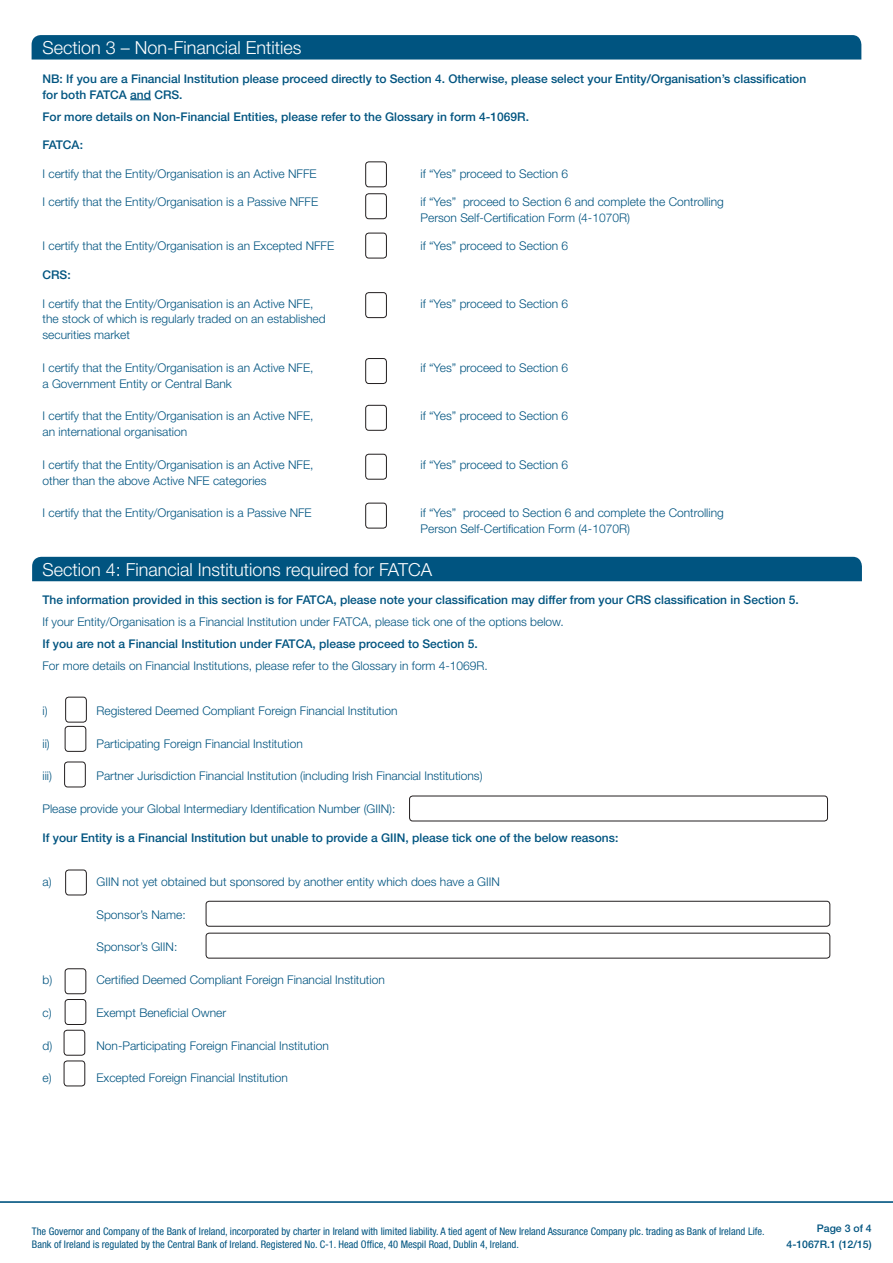
<style>
.page{position:relative;width:893px;height:1263px;background:#fff}
.page>*{position:absolute;margin:0;border:0;box-sizing:border-box;transform-origin:0 0}
.t1{font:300 18px "Helvetica Neue LT Std";color:#fff}
.bullets{font:300 12px/15.8px "Helvetica Neue LT Std";color:#005480}
.t2{font:500 12px/15.8px "Helvetica Neue LT Std";color:#005480}
.t3{font:condensed 10.5px/13.5px "Helvetica Neue LT Std";color:#005480}
.t4{font:500 10.5px/15.8px "Helvetica Neue LT Std";color:#005480;text-align:right}
</style>
<div class="page">
<div style="left:32px;top:557px;width:830px;height:24px;background:#005480"></div>
<svg style="left:32px;top:35px;width:829px;height:25px;background:#055782"></svg>
<svg style="left:130px;top:99px;width:21px;height:1px"></svg>
<div style="left:365px;top:162px;width:22px;height:25px;border:1px solid #231f20;border-radius:3px"></div>
<div style="left:365px;top:292px;width:22px;height:26px;border:1px solid #231f20;border-radius:3px"></div>
<div style="left:365px;top:193px;width:22px;height:26px;border:1px solid #231f20;border-radius:3px"></div>
<div style="left:365px;top:358px;width:22px;height:26px;border:1px solid #231f20;border-radius:3px"></div>
<div style="left:365px;top:454px;width:22px;height:25px;border:1px solid #231f20;border-radius:3px"></div>
<div style="left:365px;top:233px;width:22px;height:25px;border:1px solid #231f20;border-radius:3px"></div>
<div style="left:365px;top:405px;width:22px;height:26px;border:1px solid #231f20;border-radius:3px"></div>
<div style="left:365px;top:503px;width:22px;height:25px;border:1px solid #231f20;border-radius:3px"></div>
<div style="left:65px;top:697px;width:22px;height:25px;border:1px solid #231f20;border-radius:3px"></div>
<div style="left:65px;top:726px;width:21px;height:26px;border:1px solid #231f20;border-radius:3px"></div>
<div style="left:64px;top:762px;width:22px;height:25px;border:1px solid #231f20;border-radius:3px"></div>
<div style="left:409px;top:796px;width:419px;height:25px;border:1px solid #231f20;border-radius:3px"></div>
<div style="left:206px;top:901px;width:624px;height:25px;border:1px solid #231f20;border-radius:3px"></div>
<div style="left:206px;top:933px;width:624px;height:25px;border:1px solid #231f20;border-radius:3px"></div>
<div style="left:65px;top:870px;width:22px;height:25px;border:1px solid #231f20;border-radius:3px"></div>
<div style="left:65px;top:968px;width:21px;height:26px;border:1px solid #231f20;border-radius:3px"></div>
<div style="left:64px;top:1030px;width:21px;height:25px;border:1px solid #231f20;border-radius:3px"></div>
<div style="left:65px;top:999px;width:21px;height:26px;border:1px solid #231f20;border-radius:3px"></div>
<div style="left:64px;top:1061px;width:21px;height:25px;border:1px solid #231f20;border-radius:3px"></div>
<hr style="left:0;top:1201px;width:893px;height:1px;background:#005480">
<hr style="left:0;top:1202px;width:893px;height:1px;background:#005480">
<p class="t1" style="left:43px;top:37px;width:261px">Section 3 – Non-Financial Entities</p>
<p class="t2" style="left:43px;top:71px;width:765px">NB: If you are a Financial Institution please proceed directly to Section 4. Otherwise, please select your Entity/Organisation’s classification for both FATCA and CRS.</p>
<p class="t2" style="left:43px;top:108px;width:488px">For more details on Non-Financial Entities, please refer to the Glossary in form 4-1069R.</p>
<p class="t2" style="left:43px;top:137px;width:42px">FATCA:</p>
<p class="bullets" style="left:43px;top:165px;width:276px">I certify that the Entity/Organisation is an Active NFFE</p>
<p class="bullets" style="left:421px;top:165px;width:149px">if “Yes” proceed to Section 6</p>
<p class="bullets" style="left:43px;top:194px;width:277px">I certify that the Entity/Organisation is a Passive NFFE</p>
<p class="bullets" style="left:421px;top:194px;width:305px">if “Yes” proceed to Section 6 and complete the Controlling<br>Person Self-Certification Form (4-1070R)</p>
<p class="bullets" style="left:43px;top:238px;width:293px">I certify that the Entity/Organisation is an Excepted NFFE</p>
<p class="bullets" style="left:421px;top:238px;width:149px">if “Yes” proceed to Section 6</p>
<p class="t2" style="left:43px;top:267px;width:30px">CRS:</p>
<p class="bullets" style="left:43px;top:295px;width:272px">I certify that the Entity/Organisation is an Active NFE,</p>
<p class="bullets" style="left:421px;top:295px;width:149px">if “Yes” proceed to Section 6</p>
<p class="bullets" style="left:43px;top:311px;width:285px">the stock of which is regularly traded on an established securities market</p>
<p class="bullets" style="left:43px;top:359px;width:272px">I certify that the Entity/Organisation is an Active NFE,</p>
<p class="bullets" style="left:421px;top:359px;width:149px">if “Yes” proceed to Section 6</p>
<p class="bullets" style="left:43px;top:375px;width:191px">a Government Entity or Central Bank</p>
<p class="bullets" style="left:43px;top:408px;width:272px">I certify that the Entity/Organisation is an Active NFE,</p>
<p class="bullets" style="left:421px;top:408px;width:149px">if “Yes” proceed to Section 6</p>
<p class="bullets" style="left:43px;top:424px;width:146px">an international organisation</p>
<p class="bullets" style="left:43px;top:456px;width:272px">I certify that the Entity/Organisation is an Active NFE,</p>
<p class="bullets" style="left:421px;top:456px;width:149px">if “Yes” proceed to Section 6</p>
<p class="bullets" style="left:43px;top:472px;width:226px">other than the above Active NFE categories</p>
<p class="bullets" style="left:43px;top:505px;width:271px">I certify that the Entity/Organisation is a Passive NFE</p>
<p class="bullets" style="left:421px;top:505px;width:305px">if “Yes” proceed to Section 6 and complete the Controlling<br>Person Self-Certification Form (4-1070R)</p>
<p class="t1" style="left:43px;top:558px;width:391px">Section 4: Financial Institutions required for FATCA</p>
<p class="t2" style="left:43px;top:592px;width:758px">The information provided in this section is for FATCA, please note your classification may differ from your CRS classification in Section 5.</p>
<p class="bullets" style="left:43px;top:614px;width:523px">If your Entity/Organisation is a Financial Institution under FATCA, please tick one of the options below.</p>
<p class="t2" style="left:43px;top:636px;width:437px">If you are not a Financial Institution under FATCA, please proceed to Section 5.</p>
<p class="bullets" style="left:43px;top:658px;width:447px">For more details on Financial Institutions, please refer to the Glossary in form 4-1069R.</p>
<p class="bullets" style="left:43px;top:702px;width:7px">i)</p>
<p class="bullets" style="left:97px;top:702px;width:302px">Registered Deemed Compliant Foreign Financial Institution</p>
<p class="bullets" style="left:43px;top:735px;width:9px">ii)</p>
<p class="bullets" style="left:97px;top:735px;width:208px">Participating Foreign Financial Institution</p>
<p class="bullets" style="left:43px;top:768px;width:11px">iii)</p>
<p class="bullets" style="left:97px;top:768px;width:388px">Partner Jurisdiction Financial Institution (including Irish Financial Institutions)</p>
<p class="bullets" style="left:43px;top:801px;width:354px">Please provide your Global Intermediary Identification Number (GIIN):</p>
<p class="t2" style="left:43px;top:829px;width:577px">If your Entity is a Financial Institution but unable to provide a GIIN, please tick one of the below reasons:</p>
<p class="bullets" style="left:43px;top:873px;width:11px">a)</p>
<p class="bullets" style="left:97px;top:873px;width:405px">GIIN not yet obtained but sponsored by another entity which does have a GIIN</p>
<p class="bullets" style="left:97px;top:906px;width:91px">Sponsor’s Name:</p>
<p class="bullets" style="left:97px;top:939px;width:82px">Sponsor’s GIIN:</p>
<p class="bullets" style="left:43px;top:972px;width:11px">b)</p>
<p class="bullets" style="left:97px;top:972px;width:290px">Certified Deemed Compliant Foreign Financial Institution</p>
<p class="bullets" style="left:43px;top:1004px;width:11px">c)</p>
<p class="bullets" style="left:97px;top:1004px;width:131px">Exempt Beneficial Owner</p>
<p class="bullets" style="left:43px;top:1037px;width:11px">d)</p>
<p class="bullets" style="left:97px;top:1037px;width:234px">Non-Participating Foreign Financial Institution</p>
<p class="bullets" style="left:43px;top:1070px;width:11px">e)</p>
<p class="bullets" style="left:97px;top:1070px;width:193px">Excepted Foreign Financial Institution</p>
<p class="t3" style="left:32px;top:1224px;width:734px">The Governor and Company of the Bank of Ireland, incorporated by charter in Ireland with limited liability. A tied agent of New Ireland Assurance Company plc. trading as Bank of Ireland Life.<br>Bank of Ireland is regulated by the Central Bank of Ireland. Registered No. C-1. Head Office, 40 Mespil Road, Dublin 4, Ireland.</p>
<p class="t4" style="left:786px;top:1220px;width:87px">Page 3 of 4<br>4-1067R.1 (12/15)</p>
</div>
